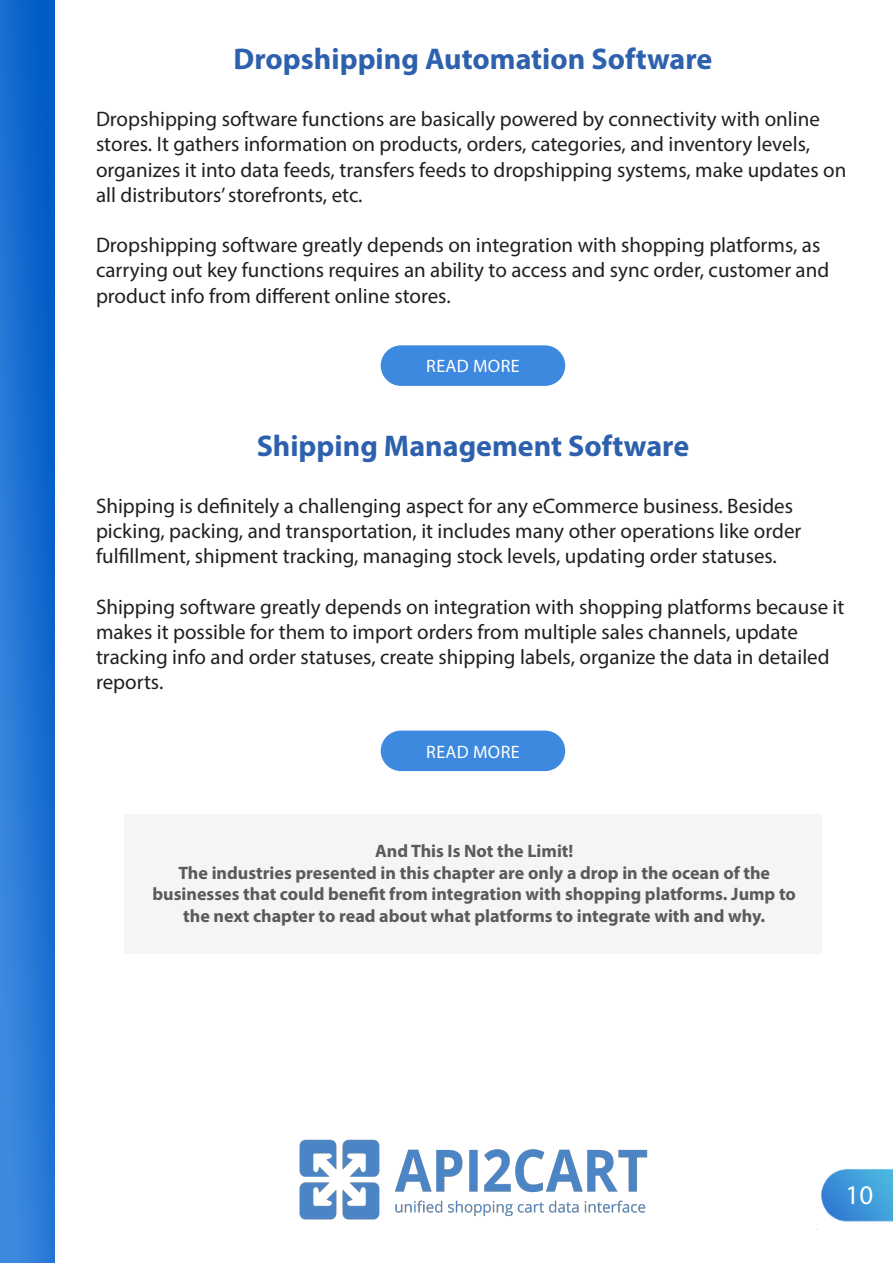
<style>
.page{position:relative;width:893px;height:1263px;background:#fff}
.page>*{position:absolute;margin:0;border:0;box-sizing:border-box;transform-origin:0 0}
.t1{font:700 30px "Myriad Pro";color:#2d60ad}
.t2{font:27px "Myriad Pro";color:#fff}
.t3{font:21px/25.2px "Myriad Pro";color:#231f20}
.t4{font:700 18px/21.6px "Myriad Pro";color:#5a5a5a;text-align:center}
.t5{font:18px "Myriad Pro";letter-spacing:.02em;color:#fff}
</style>
<div class="page">
<img style="left:0;top:0;width:54px;height:1263px">
<img style="left:299px;top:1139px;width:349px;height:81px">
<img style="left:821px;top:1169px;width:72px;height:53px">
<div style="left:381px;top:345px;width:184px;height:41px;background:#3e89e0;border-radius:20px"></div>
<div style="left:381px;top:730px;width:184px;height:41px;background:#3e89e0;border-radius:20px"></div>
<p class="t1" style="left:233px;top:40px;width:480px">Dropshipping Automation Software</p>
<p class="t3" style="left:96px;top:106px;width:725px">Dropshipping software functions are basically powered by connectivity with online stores. It gathers information on products, orders, categories, and inventory levels,</p>
<p class="t3" style="left:96px;top:157px;width:752px">organizes it into data feeds, transfers feeds to dropshipping systems, make updates on all distributors’ storefronts, etc.</p>
<p class="t3" style="left:96px;top:232px;width:726px">Dropshipping software greatly depends on integration with shopping platforms, as</p>
<p class="t3" style="left:96px;top:257px;width:735px">carrying out key functions requires an ability to access and sync order, customer and product info from different online stores.</p>
<p class="t5" style="left:426px;top:355px;width:95px">READ MORE</p>
<p class="t1" style="left:257px;top:426px;width:434px">Shipping Management Software</p>
<p class="t3" style="left:96px;top:493px;width:699px">Shipping is definitely a challenging aspect for any eCommerce business. Besides</p>
<p class="t3" style="left:96px;top:518px;width:707px">picking, packing, and transportation, it includes many other operations like order</p>
<p class="t3" style="left:96px;top:543px;width:682px">fulfillment, shipment tracking, managing stock levels, updating order statuses.</p>
<p class="t3" style="left:96px;top:594px;width:750px">Shipping software greatly depends on integration with shopping platforms because it makes it possible for them to import orders from multiple sales channels, update</p>
<p class="t3" style="left:96px;top:644px;width:735px">tracking info and order statuses, create shipping labels, organize the data in detailed reports.</p>
<p class="t5" style="left:426px;top:740px;width:95px">READ MORE</p>
<p class="t4" style="left:375px;top:840px;width:200px">And This Is Not the Limit!</p>
<p class="t4" style="left:178px;top:861px;width:593px">The industries presented in this chapter are only a drop in the ocean of the</p>
<p class="t4" style="left:153px;top:883px;width:645px">businesses that could benefit from integration with shopping platforms. Jump to the next chapter to read about what platforms to integrate with and why.</p>
<p class="t2" style="left:846px;top:1178px;width:29px">10</p>
</div>
